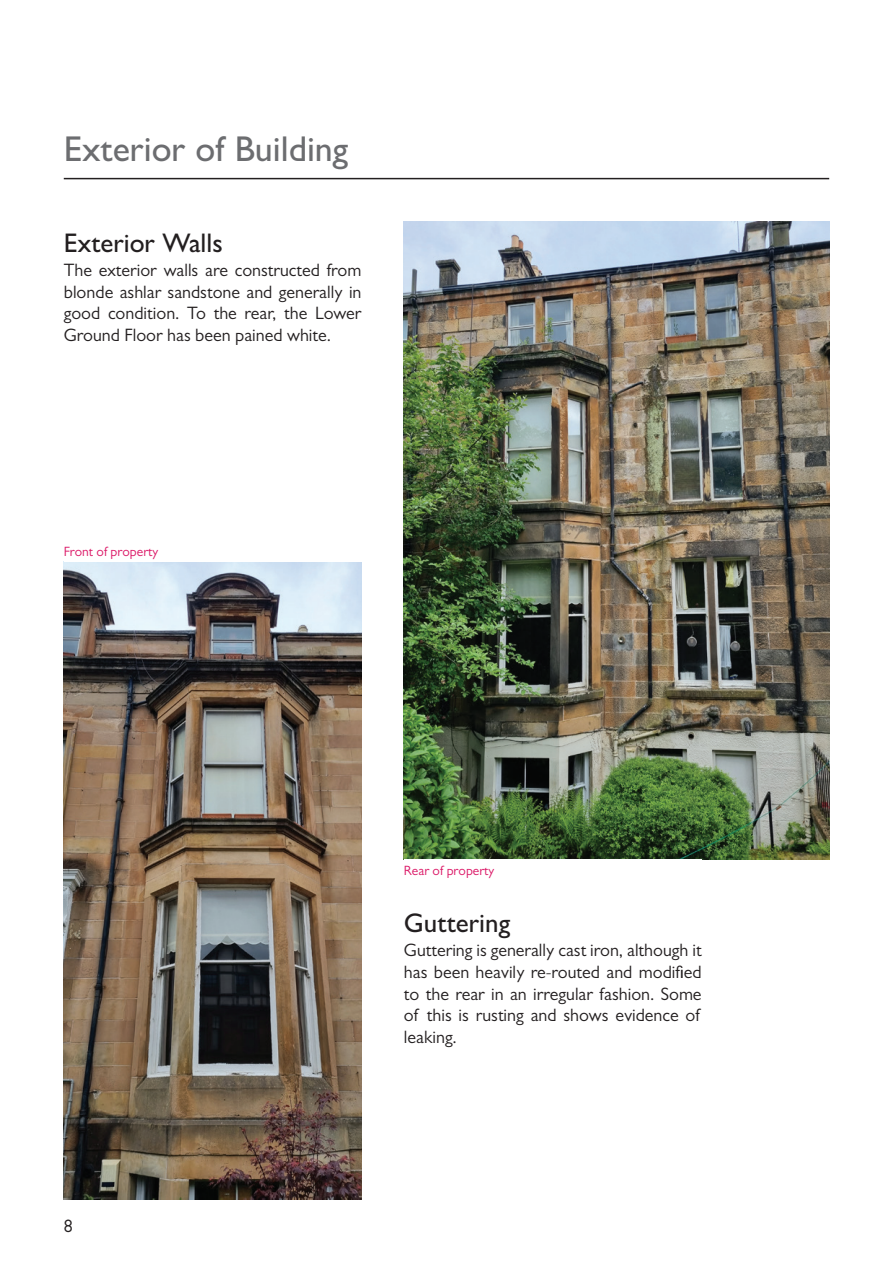
<style>
.page{position:relative;width:893px;height:1263px;background:#fff}
.page>*{position:absolute;margin:0;border:0;box-sizing:border-box;transform-origin:0 0}
.t1{font:500 36px "Gill Sans";color:#6c6d70}
.t2{font:500 27px "Gill Sans";color:#231f20}
.t3{font:18px/21.6px "Gill Sans";color:#231f20;text-align:justify}
.t4{font:18px "Gill Sans";color:#231f20}
.t5{font:13.5px "Gill Sans";color:#db1766}
</style>
<div class="page">
<hr style="left:64px;top:178px;width:765px;height:1px;background:#231f20">
<img style="left:64px;top:562px;width:297px;height:637px">
<img style="left:404px;top:221px;width:425px;height:638px">
<h1 class="t1" style="left:64px;top:127px;width:286px">Exterior of Building</h1>
<h2 class="t2" style="left:64px;top:226px;width:161px">Exterior Walls</h2>
<p class="t3" style="left:64px;top:259px;width:299px">The exterior walls are constructed from blonde ashlar sandstone and generally in good condition. To the rear, the Lower Ground Floor has been pained white.</p>
<p class="t5" style="left:64px;top:544px;width:96px">Front of property</p>
<p class="t4" style="left:64px;top:1216px;width:10px">8</p>
<p class="t5" style="left:404px;top:863px;width:92px">Rear of property</p>
<h2 class="t2" style="left:404px;top:907px;width:108px">Guttering</h2>
<p class="t3" style="left:404px;top:939px;width:299px">Guttering is generally cast iron, although it has been heavily re-routed and modified to the rear in an irregular fashion. Some of this is rusting and shows evidence of leaking.</p>
</div>
